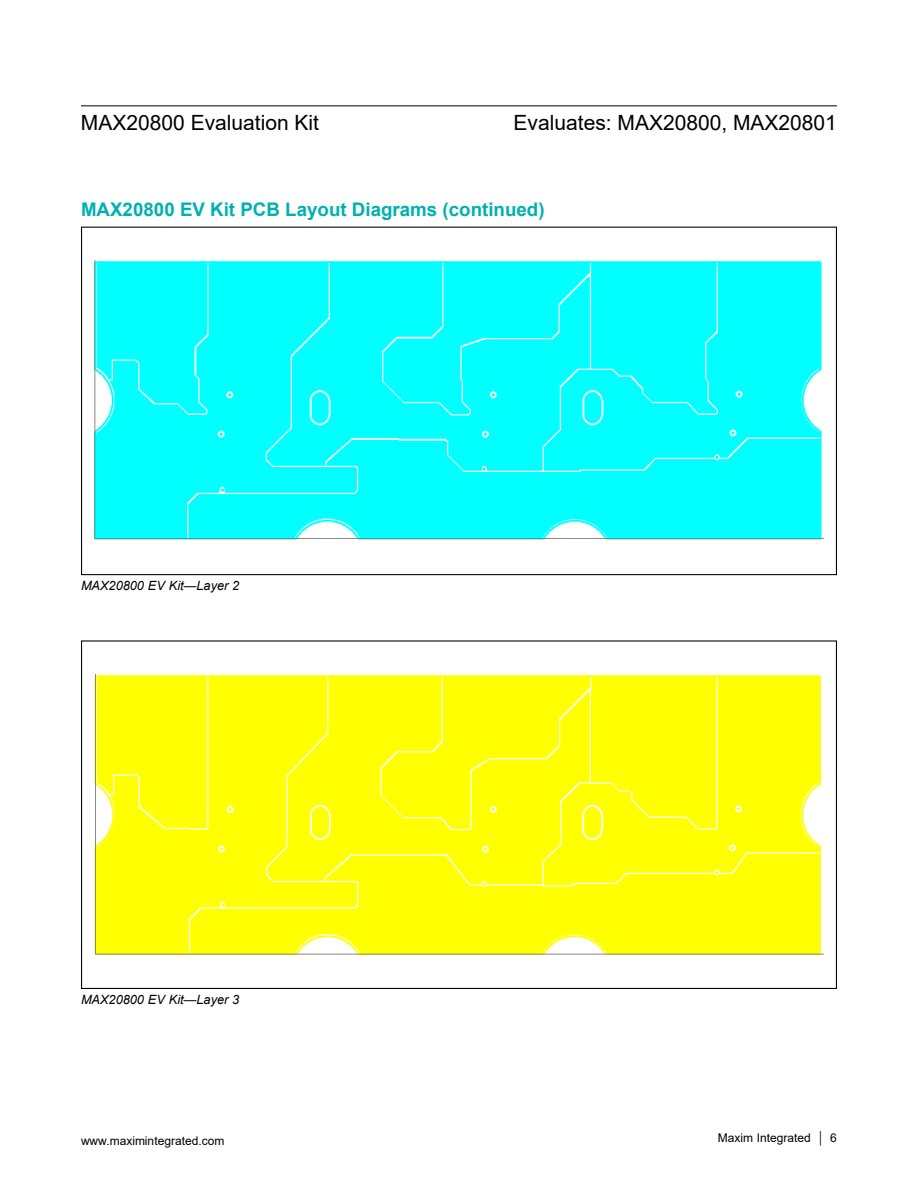
<style>
.page{position:relative;width:918px;height:1188px;background:#fff}
.page>*{position:absolute;margin:0;border:0;box-sizing:border-box;transform-origin:0 0}
.t1{font:21px "Arial";color:#000}
.t2{font:700 18.75px "Arial";color:#00b1b0}
.t3{font:italic 12.75px "Arial";color:#000}
.t4{font:12px "Arial";color:#000}
</style>
<div class="page">
<hr style="left:81px;top:105px;width:756px;height:1px;background:#000">
<img style="left:94px;top:260px;width:730px;height:280px">
<div style="left:94px;top:675px;width:730px;height:280px;background:#ff0"></div>
<p class="t1" style="left:81px;top:108px;width:240px">MAX20800 Evaluation Kit</p>
<p class="t1" style="left:514px;top:108px;width:325px">Evaluates: MAX20800, MAX20801</p>
<p class="t2" style="left:81px;top:196px;width:465px">MAX20800 EV Kit PCB Layout Diagrams (continued)</p>
<p class="t3" style="left:81px;top:578px;width:160px">MAX20800 EV Kit—Layer 2</p>
<p class="t3" style="left:81px;top:991px;width:160px">MAX20800 EV Kit—Layer 3</p>
<p class="t4" style="left:81px;top:1132px;width:145px">www.maximintegrated.com</p>
<p class="t4" style="left:718px;top:1129px;width:121px">Maxim Integrated │ 6</p>
</div>
